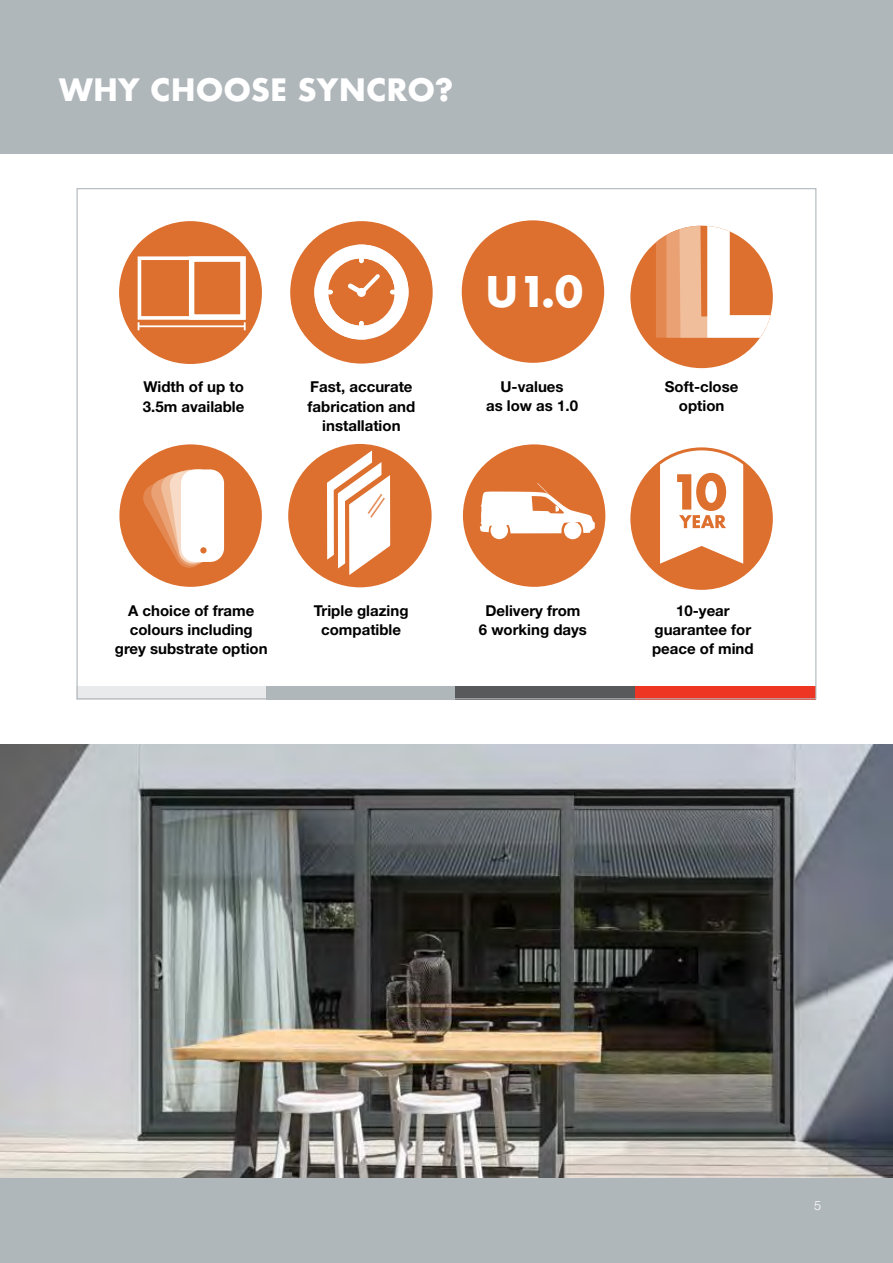
<style>
.page{position:relative;width:893px;height:1263px;background:#b0b7bb}
.page>*{position:absolute;margin:0;border:0;box-sizing:border-box;transform-origin:0 0}
.t1{font:46.5px "Futura Bld";color:#fff}
.t2{font:700 30px "Futura";color:#fff}
.t3{font:700 15px/19.2px "Helvetica Neue LT Std";color:#000;text-align:center}
.t4{font:300 12.75px "Helvetica Neue LT Std";color:#fff}
</style>
<div class="page">
<div style="left:0;top:154px;width:893px;height:1024px;background:#fff"></div>
<div style="left:455px;top:686px;width:181px;height:13px;background:#58595b"></div>
<div style="left:635px;top:686px;width:181px;height:13px;background:#ee3524"></div>
<div style="left:266px;top:686px;width:189px;height:13px;background:#b0b7bb"></div>
<div style="left:77px;top:686px;width:189px;height:13px;background:#e8eaec"></div>
<div style="left:290px;top:221px;width:143px;height:143px;background:#dd702f;border-radius:50%"></div>
<div style="left:119px;top:444px;width:143px;height:143px;background:#dd702f;border-radius:50%"></div>
<svg style="left:314px;top:245px;width:94px;height:95px"></svg>
<div style="left:462px;top:220px;width:142px;height:143px;background:#dd702f;border-radius:50%"></div>
<svg style="left:141px;top:469px;width:82px;height:101px"></svg>
<div style="left:181px;top:469px;width:43px;height:93px;background:#fff;border-radius:14px"></div>
<div style="left:200px;top:547px;width:7px;height:6px;background:#dd702f;border-radius:50%"></div>
<div style="left:463px;top:444px;width:142px;height:143px;background:#dd702f;border-radius:50%"></div>
<div style="left:632px;top:449px;width:139px;height:139px;background:#dd702f;border-radius:50%"></div>
<svg style="left:660px;top:447px;width:83px;height:117px"></svg>
<div style="left:630px;top:226px;width:143px;height:142px;background:#dd702f;border-radius:50%"></div>
<svg style="left:645px;top:226px;width:128px;height:123px"></svg>
<div style="left:490px;top:522px;width:18px;height:17px;background:#fff;border-radius:50%"></div>
<div style="left:564px;top:522px;width:17px;height:17px;background:#fff;border-radius:50%"></div>
<svg style="left:480px;top:483px;width:115px;height:50px"></svg>
<img style="left:0;top:744px;width:893px;height:434px">
<div style="left:119px;top:221px;width:143px;height:143px;background:#dd702f;border-radius:50%"></div>
<div style="left:138px;top:256px;width:108px;height:64px;border:4px solid #fff"></div>
<div style="left:189px;top:256px;width:57px;height:64px;border:5px solid #fff"></div>
<hr style="left:139px;top:325px;width:106px;height:2px;background:#fff">
<svg style="left:244px;top:322px;width:2px;height:8px"></svg>
<div style="left:290px;top:445px;width:140px;height:141px;background:#dd702f;border-radius:50%"></div>
<svg style="left:327px;top:448px;width:69px;height:140px"></svg>
<h2 class="t2" style="left:59px;top:68px;width:396px">WHY CHOOSE SYNCRO?</h2>
<p class="t3" style="left:143px;top:377px;width:103px;text-align:left">Width of up to<br>3.5m available</p>
<p class="t3" style="left:308px;top:377px;width:109px">Fast, accurate fabrication and installation</p>
<h1 class="t1" style="left:485px;top:261px;width:99px">U1.0</h1>
<p class="t3" style="left:486px;top:376px;width:93px">U-values<br>as low as 1.0</p>
<p class="t3" style="left:665px;top:376px;width:75px">Soft-close option</p>
<p class="t3" style="left:115px;top:600px;width:154px">A choice of frame colours including grey substrate option</p>
<p class="t3" style="left:314px;top:600px;width:96px">Triple glazing compatible</p>
<p class="t3" style="left:479px;top:600px;width:110px">Delivery from<br>6 working days</p>
<p class="t3" style="left:652px;top:600px;width:103px">10-year guarantee for peace of mind</p>
<p class="t4" style="left:814px;top:1198px;width:9px">5</p>
</div>
